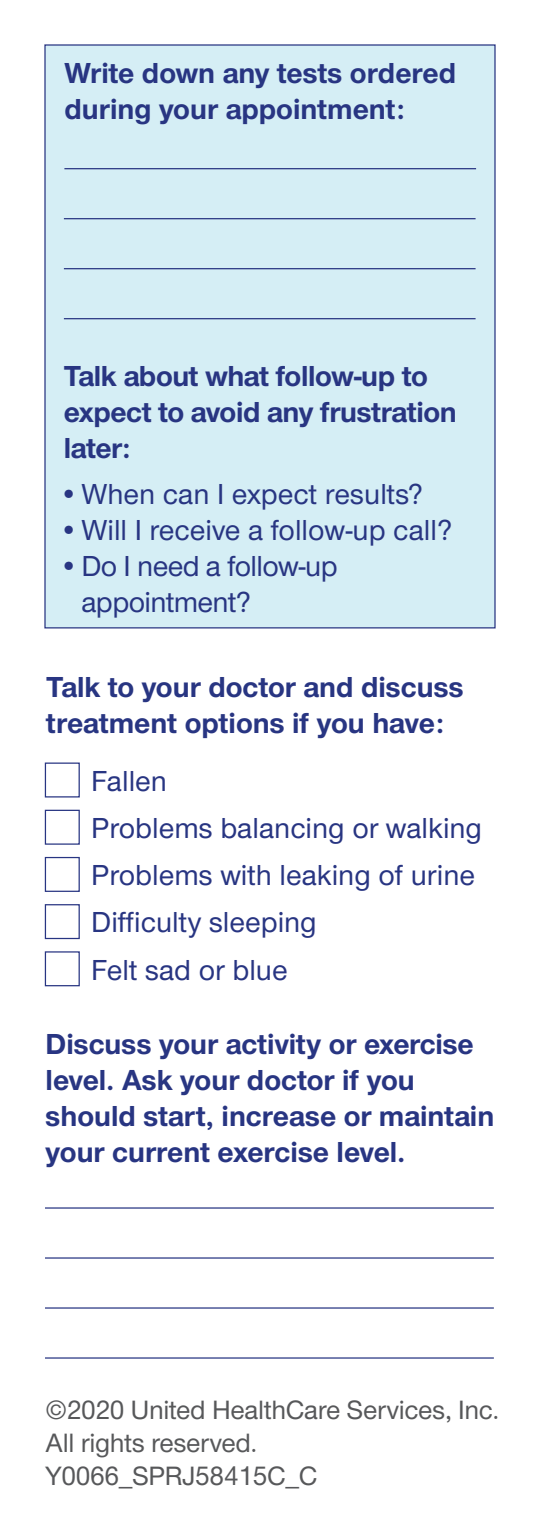
<style>
.page{position:relative;width:540px;height:1530px;background:#fff}
.page>*{position:absolute;margin:0;border:0;box-sizing:border-box;transform-origin:0 0}
.t1{font:700 30px/36px "UHC Sans";color:#283582}
.t2{font:500 30px "UHC Sans";color:#283582}
.t3{font:500 30px/36px "UHC Sans";letter-spacing:-.02em;color:#283582}
.t4{font:500 27.5px/33px "UHC Sans";letter-spacing:-.01em;color:#57585a}
</style>
<div class="page">
<div style="left:44px;top:44px;width:452px;height:585px;background:#d5eef5"></div>
<hr style="left:64px;top:168px;width:412px;height:1px;background:#283582">
<hr style="left:45px;top:1207px;width:449px;height:2px;background:#283582">
<hr style="left:64px;top:218px;width:412px;height:1px;background:#283582">
<hr style="left:45px;top:1257px;width:449px;height:2px;background:#283582">
<hr style="left:64px;top:268px;width:412px;height:1px;background:#283582">
<hr style="left:45px;top:1307px;width:449px;height:2px;background:#283582">
<hr style="left:64px;top:318px;width:412px;height:1px;background:#283582">
<hr style="left:45px;top:1357px;width:449px;height:2px;background:#283582">
<div style="left:45px;top:763px;width:35px;height:35px;border:1px solid #283582"></div>
<div style="left:45px;top:810px;width:35px;height:35px;border:1px solid #283582"></div>
<div style="left:45px;top:857px;width:35px;height:35px;border:1px solid #283582"></div>
<div style="left:45px;top:904px;width:35px;height:35px;border:1px solid #283582"></div>
<div style="left:45px;top:951px;width:35px;height:35px;border:1px solid #283582"></div>
<p class="t1" style="left:64px;top:54px;width:393px">Write down any tests ordered during your appointment:</p>
<p class="t1" style="left:64px;top:357px;width:394px">Talk about what follow-up to expect to avoid any frustration later:</p>
<p class="t2" style="left:59px;top:474px;width:366px">•When can I expect results?</p>
<p class="t2" style="left:59px;top:510px;width:395px">•Will I receive a follow-up call?</p>
<p class="t3" style="left:81px;top:547px;width:258px;text-indent:-23px">•Do I need a follow-up appointment?</p>
<p class="t1" style="left:46px;top:668px;width:419px">Talk to your doctor and discuss treatment options if you have:</p>
<p class="t2" style="left:91px;top:761px;width:77px">Fallen</p>
<p class="t2" style="left:91px;top:808px;width:392px">Problems balancing or walking</p>
<p class="t2" style="left:91px;top:855px;width:385px">Problems with leaking of urine</p>
<p class="t2" style="left:91px;top:902px;width:227px">Difficulty sleeping</p>
<p class="t2" style="left:91px;top:950px;width:198px">Felt sad or blue</p>
<p class="t1" style="left:46px;top:1025px;width:450px">Discuss your activity or exercise level. Ask your doctor if you should start, increase or maintain your current exercise level.</p>
<p class="t4" style="left:46px;top:1392px;width:455px">©️2020 United HealthCare Services, Inc.<br>All rights reserved.</p>
<p class="t4" style="left:46px;top:1458px;width:273px">Y0066_SPRJ58415C_C</p>
</div>
